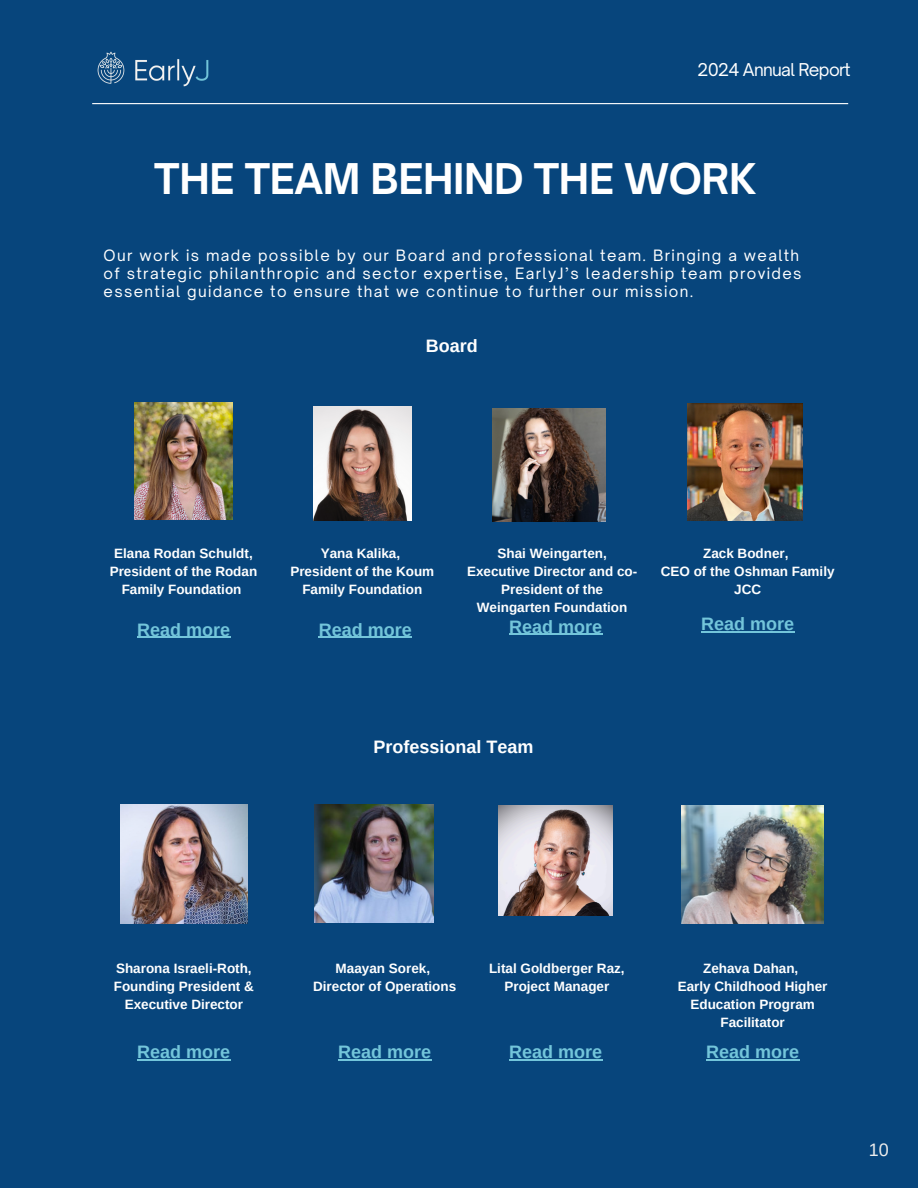
<style>
.page{position:relative;width:918px;height:1188px;background:#07457c}
.page>*{position:absolute;margin:0;border:0;box-sizing:border-box;transform-origin:0 0}
.t1{font:700 40.5px "Open Sauce One";letter-spacing:-.01em;color:#fff}
.t2{font:700 18px "Arimo";color:#73c5da}
.t3{font:700 18px "Arimo";color:#fff}
.t4{font:18px "Arimo";color:#ececec}
.t5{font:16.95px "Open Sauce One";letter-spacing:-.04em;color:#fff}
.t6{font:15px/18px "Open Sauce One";letter-spacing:.09em;color:#fff}
.t7{font:700 13.5px/18px "Arimo";color:#fff;text-align:center}
</style>
<div class="page">
<img style="left:135px;top:403px;width:98px;height:117px">
<img style="left:314px;top:406px;width:97px;height:114px">
<img style="left:493px;top:408px;width:112px;height:114px">
<img style="left:688px;top:404px;width:114px;height:117px">
<img style="left:120px;top:804px;width:127px;height:119px">
<img style="left:314px;top:804px;width:119px;height:118px">
<img style="left:682px;top:805px;width:141px;height:118px">
<img style="left:499px;top:805px;width:114px;height:110px">
<img style="left:97px;top:51px;width:112px;height:36px">
<hr style="left:137px;top:637px;width:93px;height:1px;background:#73c5da">
<hr style="left:319px;top:637px;width:93px;height:1px;background:#73c5da">
<hr style="left:509px;top:634px;width:93px;height:1px;background:#73c5da">
<hr style="left:701px;top:631px;width:93px;height:1px;background:#73c5da">
<hr style="left:137px;top:1059px;width:93px;height:1px;background:#73c5da">
<hr style="left:338px;top:1059px;width:93px;height:1px;background:#73c5da">
<hr style="left:509px;top:1059px;width:93px;height:1px;background:#73c5da">
<hr style="left:706px;top:1059px;width:93px;height:1px;background:#73c5da">
<hr style="left:92px;top:103px;width:756px;height:1px;background:#fff">
<h2 class="t5" style="left:698px;top:59px;width:155px">2024 Annual Report</h2>
<h3 class="t1" style="left:154px;top:154px;width:603px">THE TEAM BEHIND THE WORK</h3>
<p class="t6" style="left:104px;top:246px;width:700px">Our work is made possible by our Board and professional team. Bringing a wealth of strategic philanthropic and sector expertise, EarlyJ’s leadership team provides essential guidance to ensure that we continue to further our mission.</p>
<p class="t3" style="left:426px;top:336px;width:53px">Board</p>
<h1 class="t7" style="left:110px;top:544px;width:149px">Elana Rodan Schuldt,<br>President of the Rodan<br>Family Foundation</h1>
<p class="t7" style="left:290px;top:544px;width:145px">Yana Kalika,<br>President of the Koum<br>Family Foundation</p>
<h2 class="t7" style="left:467px;top:544px;width:172px">Shai Weingarten,<br>Executive Director and co-<br>President of the<br>Weingarten Foundation</h2>
<p class="t7" style="left:661px;top:544px;width:175px">Zack Bodner,<br>CEO of the Oshman Family<br>JCC</p>
<h2 class="t2" style="left:137px;top:619px;width:94px">Read more</h2>
<p class="t2" style="left:319px;top:619px;width:94px">Read more</p>
<h4 class="t2" style="left:509px;top:616px;width:94px">Read more</h4>
<h2 class="t2" style="left:701px;top:614px;width:94px">Read more</h2>
<h2 class="t3" style="left:373px;top:737px;width:161px">Professional Team</h2>
<h4 class="t7" style="left:114px;top:959px;width:142px">Sharona Israeli-Roth,<br>Founding President &amp;<br>Executive Director</h4>
<h4 class="t7" style="left:313px;top:959px;width:145px">Maayan Sorek,<br>Director of Operations</h4>
<p class="t2" style="left:137px;top:1042px;width:94px">Read more</p>
<h4 class="t2" style="left:338px;top:1042px;width:94px">Read more</h4>
<h2 class="t7" style="left:489px;top:959px;width:137px">Lital Goldberger Raz,<br>Project Manager</h2>
<h2 class="t7" style="left:678px;top:959px;width:151px">Zehava Dahan,<br>Early Childhood Higher<br>Education Program<br>Facilitator</h2>
<p class="t2" style="left:509px;top:1042px;width:94px">Read more</p>
<h4 class="t2" style="left:706px;top:1042px;width:94px">Read more</h4>
<p class="t4" style="left:869px;top:1140px;width:22px">10</p>
</div>
